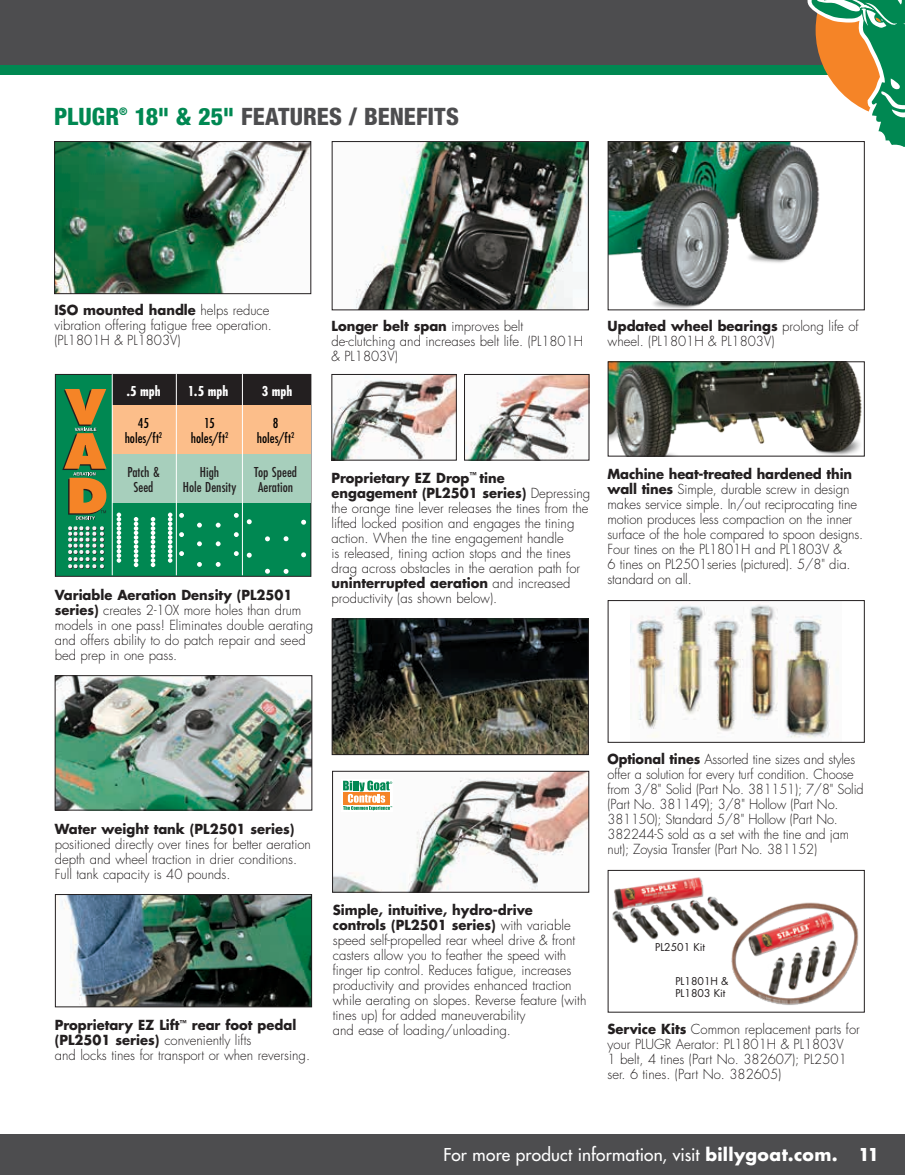
<style>
.page{position:relative;width:905px;height:1175px;background:#fff}
.page>*{position:absolute;margin:0;border:0;box-sizing:border-box;transform-origin:0 0}
.t1{font:800 condensed 24px "Helvetica Neue LT Std";color:#4d4d4f}
.t2{font:800 condensed 24px "Helvetica Neue LT Std";color:#008852}
.t3{font:500 17.25px "Futura Std";letter-spacing:.01em;color:#fff}
.t4{font:500 15px "Futura PT Cond";color:#231f20}
.t5{font:500 15px "Futura PT Cond";color:#000}
.t6{font:700 15px "Futura PT Cond";color:#fff}
.t7{font:300 13.5px/15px "Futura Std";color:#231f20}
.t8{font:300 13.5px/15px "Futura Std";color:#231f20;scale:.95 1}
.t9{font:700 13.5px "Futura Std";color:#231f20}
.t10{font:10.5px/12.6px "Futura Std";color:#231f20}
.t11{font:800 condensed 10.5px "Helvetica Neue LT Std";color:#008852}
.s1{color:#008852}
.s2{font-weight:700}
</style>
<div class="page">
<div style="left:0;top:0;width:904px;height:66px;background:#4d4d4f"></div>
<div style="left:0;top:66px;width:904px;height:9px;background:#008852"></div>
<svg style="left:796px;top:0;width:108px;height:151px"></svg>
<div style="left:0;top:1134px;width:904px;height:40px;background:#4d4d4f"></div>
<img style="left:334px;top:773px;width:253px;height:117px">
<div style="left:332px;top:771px;width:257px;height:121px;border:1px solid #231f20"></div>
<img style="left:334px;top:620px;width:252px;height:133px">
<div style="left:332px;top:618px;width:256px;height:137px;border:1px solid #231f20"></div>
<img style="left:61px;top:896px;width:249px;height:109px">
<div style="left:55px;top:894px;width:257px;height:113px;border:1px solid #231f20"></div>
<img style="left:56px;top:143px;width:253px;height:149px">
<div style="left:54px;top:141px;width:257px;height:153px;border:1px solid #231f20"></div>
<img style="left:609px;top:363px;width:253px;height:91px">
<div style="left:607px;top:361px;width:257px;height:95px;border:1px solid #231f20"></div>
<img style="left:356px;top:143px;width:230px;height:165px">
<div style="left:332px;top:141px;width:256px;height:169px;border:1px solid #231f20"></div>
<img style="left:609px;top:143px;width:253px;height:165px">
<div style="left:607px;top:141px;width:257px;height:169px;border:1px solid #231f20"></div>
<img style="left:631px;top:604px;width:207px;height:134px">
<div style="left:607px;top:600px;width:257px;height:142px;border:1px solid #231f20"></div>
<img style="left:731px;top:902px;width:128px;height:103px">
<div style="left:607px;top:870px;width:257px;height:142px;border:1px solid #231f20"></div>
<img style="left:612px;top:877px;width:131px;height:70px">
<div style="left:55px;top:374px;width:256px;height:202px;background:#008852"></div>
<div style="left:55px;top:374px;width:256px;height:203px;border:1px solid #231f20"></div>
<div style="left:56px;top:381px;width:57px;height:193px;background:#008852"></div>
<svg style="left:68px;top:526px;width:37px;height:43px"></svg>
<svg style="left:62px;top:389px;width:44px;height:131px"></svg>
<svg style="left:117px;top:512px;width:4px;height:51px"></svg>
<svg style="left:134px;top:517px;width:4px;height:50px"></svg>
<svg style="left:151px;top:517px;width:4px;height:50px"></svg>
<svg style="left:168px;top:512px;width:4px;height:51px"></svg>
<div style="left:112px;top:374px;width:199px;height:32px;background:#231f20"></div>
<div style="left:112px;top:405px;width:198px;height:49px;background:#fcbe8a"></div>
<div style="left:112px;top:454px;width:198px;height:49px;background:#a7cfbc"></div>
<hr style="left:242px;top:374px;width:1px;height:201px;background:#fff">
<hr style="left:176px;top:374px;width:1px;height:201px;background:#fff">
<hr style="left:112px;top:374px;width:1px;height:201px;background:#fff">
<svg style="left:179px;top:513px;width:5px;height:5px"></svg>
<svg style="left:197px;top:522px;width:5px;height:5px"></svg>
<svg style="left:216px;top:522px;width:4px;height:5px"></svg>
<svg style="left:234px;top:513px;width:5px;height:5px"></svg>
<svg style="left:179px;top:532px;width:5px;height:5px"></svg>
<svg style="left:197px;top:541px;width:5px;height:5px"></svg>
<svg style="left:216px;top:541px;width:4px;height:5px"></svg>
<svg style="left:234px;top:532px;width:5px;height:5px"></svg>
<svg style="left:179px;top:551px;width:5px;height:5px"></svg>
<svg style="left:197px;top:562px;width:5px;height:5px"></svg>
<svg style="left:216px;top:562px;width:4px;height:5px"></svg>
<svg style="left:234px;top:551px;width:5px;height:5px"></svg>
<svg style="left:247px;top:519px;width:5px;height:5px"></svg>
<svg style="left:265px;top:536px;width:5px;height:5px"></svg>
<svg style="left:283px;top:536px;width:5px;height:5px"></svg>
<svg style="left:283px;top:569px;width:5px;height:5px"></svg>
<svg style="left:301px;top:520px;width:5px;height:4px"></svg>
<svg style="left:301px;top:552px;width:5px;height:5px"></svg>
<svg style="left:265px;top:569px;width:5px;height:4px"></svg>
<svg style="left:247px;top:552px;width:5px;height:5px"></svg>
<img style="left:57px;top:677px;width:253px;height:131px">
<div style="left:55px;top:675px;width:257px;height:135px;border:1px solid #231f20"></div>
<img style="left:333px;top:376px;width:121px;height:82px">
<div style="left:331px;top:374px;width:125px;height:86px;border:1px solid #231f20"></div>
<img style="left:466px;top:376px;width:121px;height:82px">
<div style="left:464px;top:374px;width:125px;height:86px;border:1px solid #231f20"></div>
<div style="left:341px;top:779px;width:51px;height:32px;background:#fff"></div>
<svg style="left:343px;top:780px;width:49px;height:30px"></svg>
<h1 class="t2" style="left:54px;top:102px;width:67px">PLUGR</h1>
<p class="t11" style="left:119px;top:104px;width:10px">®</p>
<h1 class="t1" style="left:135px;top:102px;width:326px"><span class="s1">18" &amp; 25"</span> FEATURES / BENEFITS</h1>
<p class="t7" style="left:54px;top:303px;width:219px"><span class="s2">ISO mounted handle</span> helps reduce vibration offering fatigue free operation. (PL1801H &amp; PL1803V)</p>
<p class="t6" style="left:126px;top:382px;width:36px">.5 mph</p>
<p class="t6" style="left:188px;top:382px;width:42px">1.5 mph</p>
<p class="t6" style="left:262px;top:382px;width:32px">3 mph</p>
<p class="t5" style="left:138px;top:414px;width:13px">45</p>
<p class="t5" style="left:204px;top:414px;width:12px">15</p>
<p class="t5" style="left:273px;top:414px;width:7px">8</p>
<p class="t5" style="left:125px;top:429px;width:39px">holes/ft<sup>2</sup></p>
<p class="t5" style="left:191px;top:429px;width:39px">holes/ft<sup>2</sup></p>
<p class="t5" style="left:257px;top:429px;width:39px">holes/ft<sup>2</sup></p>
<p class="t4" style="left:127px;top:463px;width:34px">Patch &amp;</p>
<p class="t4" style="left:200px;top:463px;width:21px">High</p>
<p class="t4" style="left:254px;top:463px;width:44px">Top Speed</p>
<p class="t4" style="left:134px;top:478px;width:21px">Seed</p>
<p class="t4" style="left:183px;top:478px;width:55px">Hole Density</p>
<p class="t4" style="left:258px;top:478px;width:37px">Aeration</p>
<p class="t7" style="left:55px;top:588px;width:260px"><span class="s2">Variable Aeration Density (PL2501 series)</span> creates 2-10X more holes than drum models in one pass! Eliminates double aerating and offers ability to do patch repair and seed bed prep in one pass.</p>
<p class="t7" style="left:331px;top:319px;width:253px"><span class="s2">Longer belt span</span> improves belt de-clutching and increases belt life. (PL1801H &amp; PL1803V)</p>
<p class="t7" style="left:607px;top:319px;width:253px"><span class="s2">Updated wheel bearings</span> prolong life of wheel. (PL1801H &amp; PL1803V)</p>
<p class="t7" style="left:331px;top:470px;width:260px"><span class="s2">Proprietary EZ Drop</span><sup>™</sup> <span class="s2">tine engagement (PL2501 series)</span> Depressing the orange tine lever releases the tines from the lifted locked position and engages the tining action. When the tine engagement handle<br>is released, tining action stops and the tines drag across obstacles in the aeration path for <span class="s2">uninterrupted aeration</span> and increased productivity (as shown below).</p>
<p class="t7" style="left:607px;top:466px;width:257px"><span class="s2">Machine heat-treated hardened thin wall tines</span> Simple, durable screw in design makes service simple. In/out reciprocating tine motion produces less compaction on the inner surface of the hole compared to spoon designs.<br>Four tines on the PL1801H and PL1803V &amp;<br>6 tines on PL2501series (pictured). 5/8" dia. standard on all.</p>
<p class="t9" style="left:55px;top:819px;width:241px">Water weight tank (PL2501 series)</p>
<p class="t7" style="left:55px;top:836px;width:258px">positioned directly over tines for better aeration depth and wheel traction in drier conditions.<br>Full tank capacity is 40 pounds.</p>
<p class="t7" style="left:55px;top:1018px;width:257px"><span class="s2">Proprietary EZ Lift</span><sup>™</sup> <span class="s2">rear foot pedal (PL2501 series)</span> conveniently lifts<br>and locks tines for transport or when reversing.</p>
<p class="t7" style="left:333px;top:902px;width:255px"><span class="s2">Simple, intuitive, hydro-drive controls (PL2501 series)</span> with variable speed self-propelled rear wheel drive &amp; front casters allow you to feather the speed with finger tip control. Reduces fatigue, increases productivity and provides enhanced traction while aerating on slopes. Reverse feature (with tines up) for added maneuverability<br>and ease of loading/unloading.</p>
<p class="t8" style="left:607px;top:752px;width:271px"><span class="s2">Optional tines</span> Assorted tine sizes and styles offer a solution for every turf condition. Choose from 3/8" Solid (Part No. 381151); 7/8" Solid (Part No. 381149); 3/8" Hollow (Part No.<br>381150); Standard 5/8" Hollow (Part No.<br>382244-S sold as a set with the tine and jam nut); Zoysia Transfer (Part No. 381152)</p>
<p class="t10" style="left:655px;top:941px;width:52px">PL2501 Kit</p>
<p class="t10" style="left:675px;top:974px;width:55px">PL1801H &amp;<br>PL1803 Kit</p>
<p class="t7" style="left:607px;top:1022px;width:254px"><span class="s2">Service Kits</span> Common replacement parts for your PLUGR Aerator: PL1801H &amp; PL1803V<br>1 belt, 4 tines (Part No. 382607); PL2501 ser. 6 tines. (Part No. 382605)</p>
<p class="t3" style="left:443px;top:1144px;width:437px">For more product information, visit <span class="s2">billygoat.com. 11</span></p>
</div>
